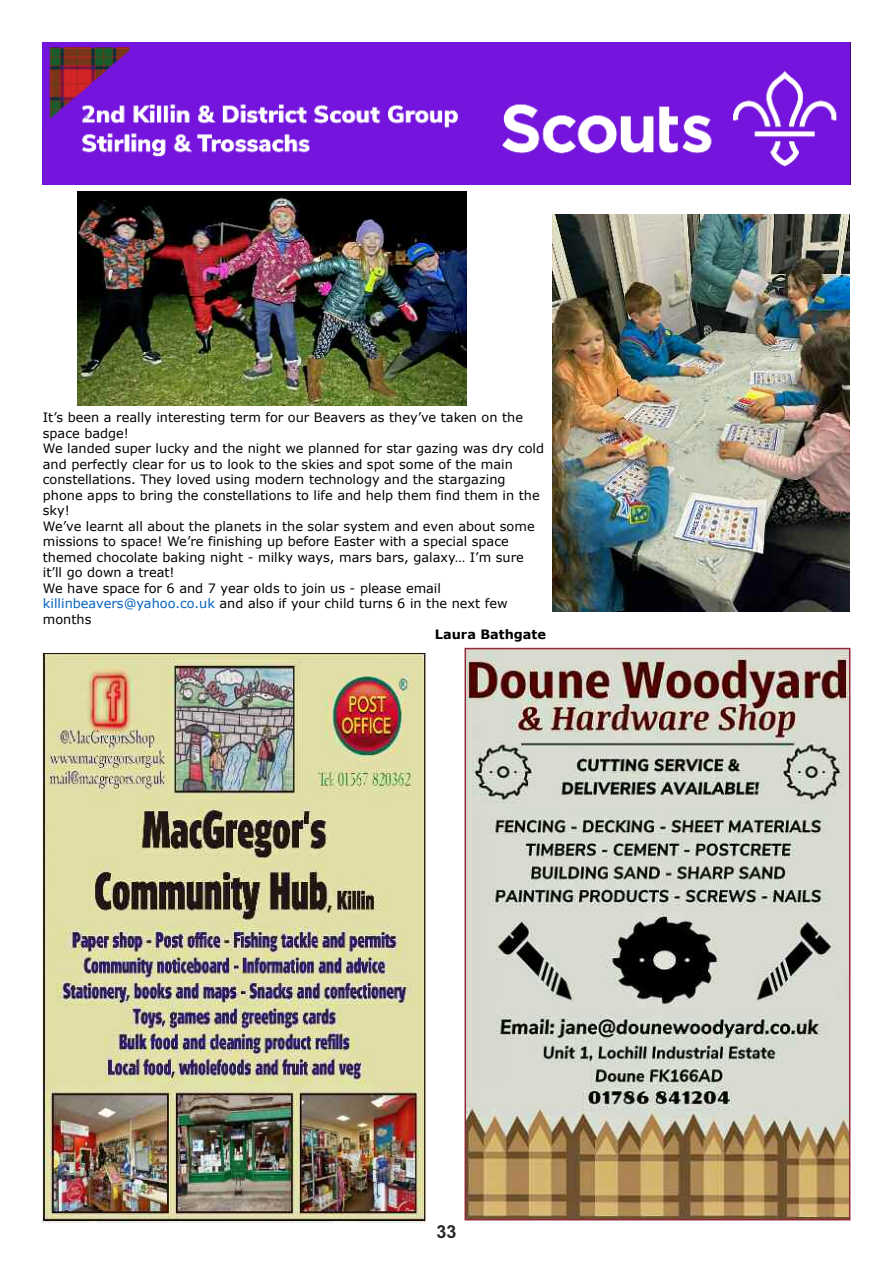
<style>
.page{position:relative;width:893px;height:1263px;background:#fff}
.page>*{position:absolute;margin:0;border:0;box-sizing:border-box;transform-origin:0 0}
.t1{font:700 18px "Arial";color:#272526}
.t2{font:12.9px/15.5px "Verdana";color:#000}
.t3{font:700 12.9px "Verdana";color:#000}
.s1{color:#0563c1}
</style>
<div class="page">
<img style="left:43px;top:43px;width:807px;height:142px">
<img style="left:468px;top:651px;width:379px;height:566px">
<div style="left:465px;top:648px;width:385px;height:572px;border:2px solid #912636"></div>
<img style="left:43px;top:654px;width:383px;height:570px">
<img style="left:553px;top:215px;width:296px;height:396px">
<img style="left:77px;top:192px;width:389px;height:213px">
<p class="t2" style="left:43px;top:409px;width:503px">It’s been a really interesting term for our Beavers as they’ve taken on the space badge!<br>We landed super lucky and the night we planned for star gazing was dry cold and perfectly clear for us to look to the skies and spot some of the main constellations. They loved using modern technology and the stargazing phone apps to bring the constellations to life and help them find them in the sky!<br>We’ve learnt all about the planets in the solar system and even about some missions to space! We’re finishing up before Easter with a special space themed chocolate baking night - milky ways, mars bars, galaxy… I’m sure it’ll go down a treat!<br>We have space for 6 and 7 year olds to join us - please email <span class="s1">killinbeavers@yahoo.co.uk</span> and also if your child turns 6 in the next few months</p>
<p class="t3" style="left:435px;top:626px;width:113px">Laura Bathgate</p>
<h1 class="t1" style="left:436px;top:1221px;width:22px">33</h1>
</div>
